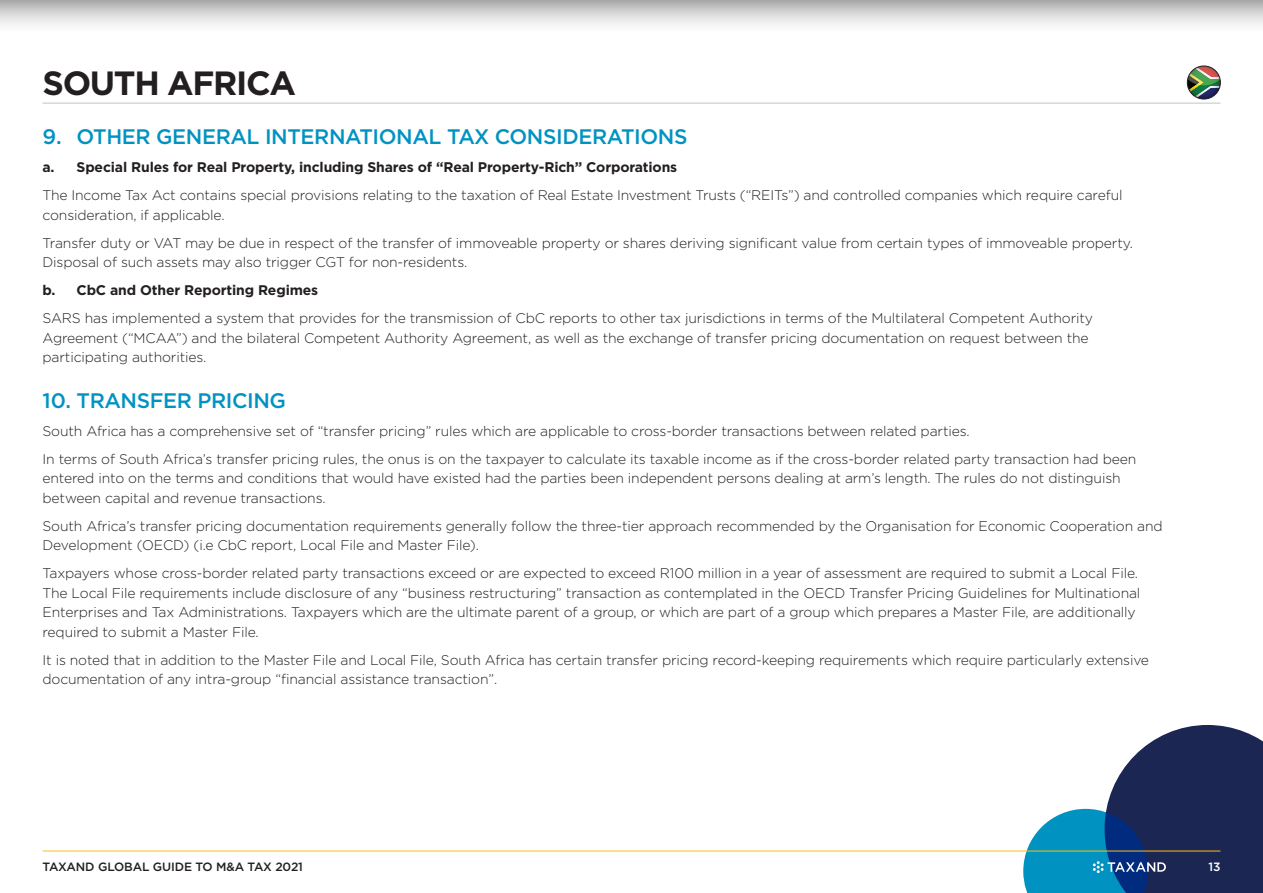
<style>
.page{position:relative;width:1263px;height:893px;background:#fff}
.page>*{position:absolute;margin:0;border:0;box-sizing:border-box;transform-origin:0 0}
.t1{font:700 33.6px "Gotham";letter-spacing:-.04em;color:#231f20}
.t2{font:500 21px "Gotham";letter-spacing:-.02em;color:#0093c2}
.Body_Text{font:300 13.95px/19.5px "Gotham";letter-spacing:-.01em;color:#231f20}
.t3{font:700 13.95px "Gotham";letter-spacing:-.01em;color:#231f20}
.t4{font:500 12px "Gotham";letter-spacing:-.01em;color:#231f20}
.t5{font:500 12px "Gotham";color:#fff}
</style>
<div class="page">
<svg style="left:1023px;top:725px;width:240px;height:168px"></svg>
<hr style="left:43px;top:103px;width:1177px;height:1px;background:#c2c3c5">
<hr style="left:43px;top:851px;width:1177px;height:1px;background:#fdbd12">
<svg style="left:0;top:0;width:1263px;height:25px;background:#d2d1d1"></svg>
<svg style="left:1186px;top:66px;width:35px;height:33px"></svg>
<img style="left:1190px;top:69px;width:30px;height:16px">
<img style="left:1189px;top:73px;width:14px;height:12px">
<div style="left:1187px;top:66px;width:33px;height:33px;border:1px solid #231f20;border-radius:50%"></div>
<h1 class="t1" style="left:43px;top:61px;width:255px">SOUTH AFRICA</h1>
<p class="t2" style="left:43px;top:123px;width:646px">9. OTHER GENERAL INTERNATIONAL TAX CONSIDERATIONS</p>
<p class="t3" style="left:43px;top:158px;width:636px">a. Special Rules for Real Property, including Shares of “Real Property-Rich” Corporations</p>
<p class="Body_Text" style="left:43px;top:185px;width:1081px">The Income Tax Act contains special provisions relating to the taxation of Real Estate Investment Trusts (“REITs”) and controlled companies which require careful consideration, if applicable.</p>
<p class="Body_Text" style="left:43px;top:233px;width:1092px">Transfer duty or VAT may be due in respect of the transfer of immoveable property or shares deriving significant value from certain types of immoveable property.<br>Disposal of such assets may also trigger CGT for non-residents.</p>
<p class="t3" style="left:43px;top:281px;width:277px">b. CbC and Other Reporting Regimes</p>
<p class="Body_Text" style="left:43px;top:308px;width:1052px">SARS has implemented a system that provides for the transmission of CbC reports to other tax jurisdictions in terms of the Multilateral Competent Authority<br>Agreement (“MCAA”) and the bilateral Competent Authority Agreement, as well as the exchange of transfer pricing documentation on request between the participating authorities.</p>
<p class="t2" style="left:43px;top:386px;width:245px">10. TRANSFER PRICING</p>
<p class="Body_Text" style="left:43px;top:421px;width:929px">South Africa has a comprehensive set of “transfer pricing” rules which are applicable to cross-border transactions between related parties.</p>
<p class="Body_Text" style="left:43px;top:449px;width:1095px">In terms of South Africa’s transfer pricing rules, the onus is on the taxpayer to calculate its taxable income as if the cross-border related party transaction had been entered into on the terms and conditions that would have existed had the parties been independent persons dealing at arm’s length. The rules do not distinguish between capital and revenue transactions.</p>
<p class="Body_Text" style="left:43px;top:516px;width:1122px">South Africa’s transfer pricing documentation requirements generally follow the three-tier approach recommended by the Organisation for Economic Cooperation and<br>Development (OECD) (i.e CbC report, Local File and Master File).</p>
<p class="Body_Text" style="left:43px;top:563px;width:1099px">Taxpayers whose cross-border related party transactions exceed or are expected to exceed R100 million in a year of assessment are required to submit a Local File.<br>The Local File requirements include disclosure of any “business restructuring” transaction as contemplated in the OECD Transfer Pricing Guidelines for Multinational Enterprises and Tax Administrations. Taxpayers which are the ultimate parent of a group, or which are part of a group which prepares a Master File, are additionally required to submit a Master File.</p>
<p class="Body_Text" style="left:43px;top:650px;width:1108px">It is noted that in addition to the Master File and Local File, South Africa has certain transfer pricing record-keeping requirements which require particularly extensive documentation of any intra-group “financial assistance transaction”.</p>
<p class="t4" style="left:43px;top:859px;width:262px">TAXAND GLOBAL GUIDE TO M&amp;A TAX 2021</p>
<p class="t5" style="left:1208px;top:859px;width:14px">13</p>
</div>
